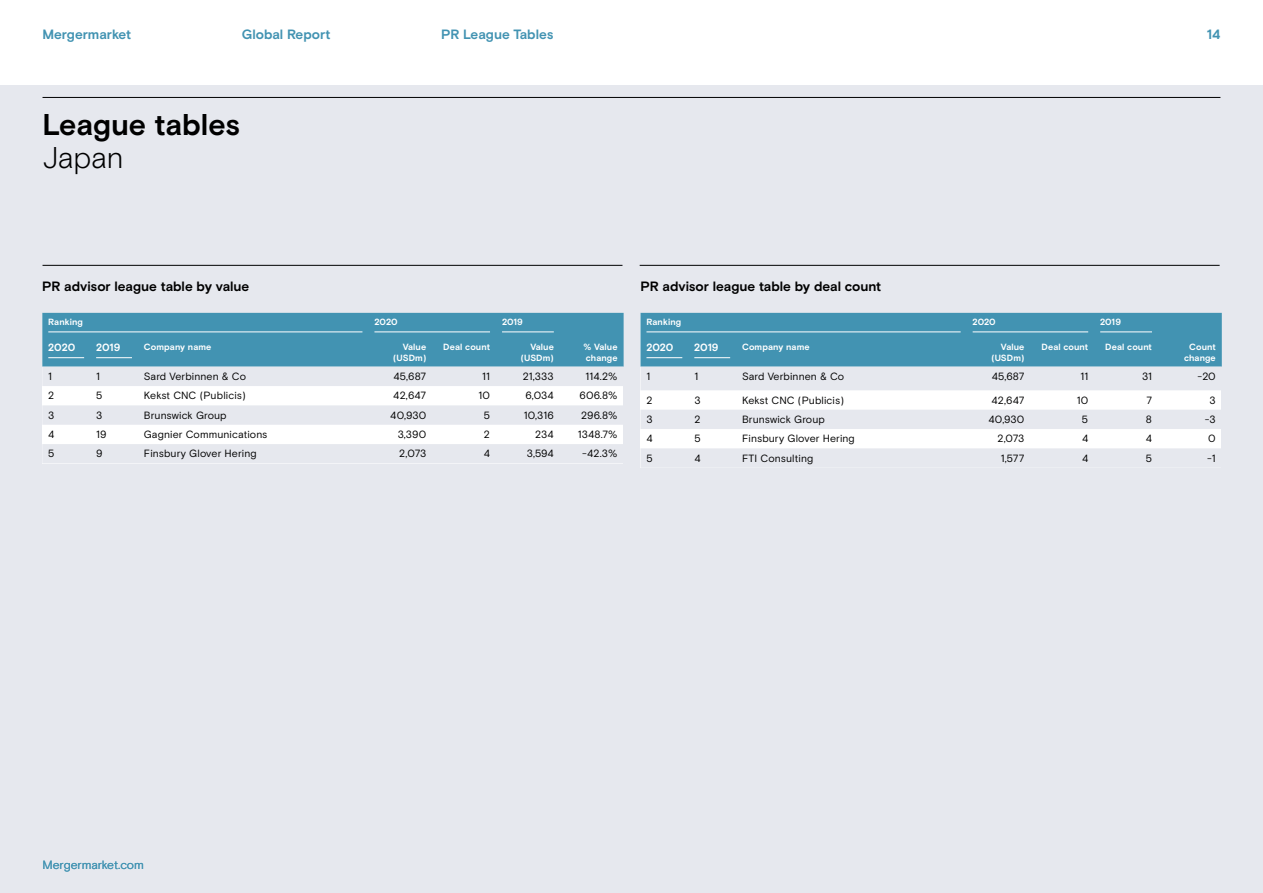
<style>
.page{position:relative;width:1263px;height:893px;background:#fff}
.page>*{position:absolute;margin:0;border:0;box-sizing:border-box;transform-origin:0 0}
.t1{font:700 30px "Basis Grotesque";letter-spacing:-.005em;color:#000}
.t2{font:300 30px "Basis Grotesque";letter-spacing:-.01em;color:#000}
.t3{font:700 13.5px "Basis Grotesque";color:#000}
.t4{font:700 13.5px "Basis Grotesque";color:#4293b2}
.t5{font:12px "Basis Grotesque";letter-spacing:-.01em;color:#4293b2}
.t6{font:10.5px "Basis Grotesque";letter-spacing:.015em;color:#000}
.t7{font:700 10.5px "Basis Grotesque";letter-spacing:-.02em;color:#fff}
.t8{font:700 9px/10.8px "Basis Grotesque";letter-spacing:.005em;color:#fff;text-align:right}
</style>
<div class="page">
<div style="left:0;top:85px;width:1263px;height:808px;background:#e6e8ee"></div>
<hr style="left:43px;top:97px;width:1177px;height:1px;background:#000">
<hr style="left:640px;top:265px;width:579px;height:1px;background:#000">
<hr style="left:43px;top:265px;width:579px;height:1px;background:#000">
<div style="left:640px;top:313px;width:582px;height:54px;background:#4293b2"></div>
<svg style="left:640px;top:367px;width:581px;height:101px"></svg>
<hr style="left:646px;top:331px;width:315px;height:1px;background:#fff">
<hr style="left:973px;top:331px;width:115px;height:1px;background:#fff">
<hr style="left:1100px;top:331px;width:52px;height:1px;background:#fff">
<hr style="left:646px;top:357px;width:36px;height:1px;background:#fff">
<hr style="left:694px;top:357px;width:36px;height:1px;background:#fff">
<div style="left:42px;top:313px;width:582px;height:54px;background:#4293b2"></div>
<svg style="left:42px;top:386px;width:581px;height:58px;fill:#fff"></svg>
<hr style="left:48px;top:331px;width:314px;height:1px;background:#fff">
<hr style="left:374px;top:331px;width:116px;height:1px;background:#fff">
<hr style="left:502px;top:331px;width:52px;height:1px;background:#fff">
<hr style="left:48px;top:357px;width:36px;height:1px;background:#fff">
<hr style="left:96px;top:357px;width:36px;height:1px;background:#fff">
<p class="t4" style="left:242px;top:27px;width:90px">Global Report</p>
<p class="t4" style="left:441px;top:27px;width:114px">PR League Tables</p>
<p class="t4" style="left:43px;top:27px;width:90px">Mergermarket</p>
<p class="t4" style="left:1207px;top:27px;width:15px">14</p>
<h1 class="t1" style="left:43px;top:107px;width:199px">League tables</h1>
<h1 class="t2" style="left:43px;top:140px;width:82px">Japan</h1>
<p class="t3" style="left:42px;top:279px;width:208px">PR advisor league table by value</p>
<p class="t3" style="left:640px;top:279px;width:242px">PR advisor league table by deal count</p>
<p class="t8" style="left:646px;top:316px;width:36px">Ranking</p>
<p class="t8" style="left:973px;top:316px;width:25px">2020</p>
<p class="t8" style="left:1100px;top:316px;width:22px">2019</p>
<p class="t7" style="left:646px;top:341px;width:29px">2020</p>
<p class="t7" style="left:694px;top:341px;width:26px">2019</p>
<p class="t8" style="left:742px;top:341px;width:69px">Company name</p>
<p class="t8" style="left:991px;top:341px;width:35px">Value (USDm)</p>
<p class="t8" style="left:1041px;top:341px;width:48px">Deal count</p>
<p class="t8" style="left:1105px;top:341px;width:48px">Deal count</p>
<p class="t8" style="left:1184px;top:341px;width:33px;text-align:center">Count change</p>
<p class="t6" style="left:646px;top:370px;width:5px">1</p>
<p class="t6" style="left:694px;top:370px;width:5px">1</p>
<p class="t6" style="left:742px;top:370px;width:104px">Sard Verbinnen &amp; Co</p>
<p class="t6" style="left:992px;top:370px;width:34px">45,687</p>
<p class="t6" style="left:1080px;top:370px;width:9px">11</p>
<p class="t6" style="left:1142px;top:370px;width:11px">31</p>
<p class="t6" style="left:1197px;top:370px;width:20px">-20</p>
<p class="t6" style="left:646px;top:394px;width:8px">2</p>
<p class="t6" style="left:694px;top:394px;width:8px">3</p>
<p class="t6" style="left:742px;top:394px;width:103px">Kekst CNC (Publicis)</p>
<p class="t6" style="left:991px;top:394px;width:34px">42,647</p>
<p class="t6" style="left:1077px;top:394px;width:13px">10</p>
<p class="t6" style="left:1146px;top:394px;width:7px">7</p>
<p class="t6" style="left:1209px;top:394px;width:8px">3</p>
<p class="t6" style="left:646px;top:413px;width:8px">3</p>
<p class="t6" style="left:694px;top:413px;width:8px">2</p>
<p class="t6" style="left:742px;top:413px;width:84px">Brunswick Group</p>
<p class="t6" style="left:988px;top:413px;width:37px">40,930</p>
<p class="t6" style="left:1082px;top:413px;width:8px">5</p>
<p class="t6" style="left:1146px;top:413px;width:8px">8</p>
<p class="t6" style="left:1205px;top:413px;width:13px">-3</p>
<p class="t6" style="left:646px;top:433px;width:8px">4</p>
<p class="t6" style="left:694px;top:433px;width:8px">5</p>
<p class="t6" style="left:742px;top:433px;width:114px">Finsbury Glover Hering</p>
<p class="t6" style="left:997px;top:433px;width:29px">2,073</p>
<p class="t6" style="left:1082px;top:433px;width:8px">4</p>
<p class="t6" style="left:1146px;top:433px;width:8px">4</p>
<p class="t6" style="left:1208px;top:433px;width:9px">0</p>
<p class="t6" style="left:646px;top:452px;width:8px">5</p>
<p class="t6" style="left:694px;top:452px;width:8px">4</p>
<p class="t6" style="left:742px;top:452px;width:73px">FTI Consulting</p>
<p class="t6" style="left:1001px;top:452px;width:25px">1,577</p>
<p class="t6" style="left:1082px;top:452px;width:8px">4</p>
<p class="t6" style="left:1146px;top:452px;width:8px">5</p>
<p class="t6" style="left:1207px;top:452px;width:10px">-1</p>
<p class="t8" style="left:48px;top:316px;width:36px">Ranking</p>
<p class="t8" style="left:374px;top:316px;width:25px">2020</p>
<p class="t8" style="left:502px;top:316px;width:22px">2019</p>
<p class="t7" style="left:48px;top:341px;width:29px">2020</p>
<p class="t7" style="left:96px;top:341px;width:26px">2019</p>
<p class="t8" style="left:144px;top:341px;width:69px">Company name</p>
<p class="t8" style="left:393px;top:341px;width:35px">Value (USDm)</p>
<p class="t8" style="left:443px;top:341px;width:48px">Deal count</p>
<p class="t8" style="left:521px;top:341px;width:35px">Value (USDm)</p>
<p class="t8" style="left:583px;top:341px;width:36px;text-align:left">% Value change</p>
<p class="t6" style="left:48px;top:370px;width:5px">1</p>
<p class="t6" style="left:96px;top:370px;width:5px">1</p>
<p class="t6" style="left:144px;top:370px;width:104px">Sard Verbinnen &amp; Co</p>
<p class="t6" style="left:393px;top:370px;width:34px">45,687</p>
<p class="t6" style="left:482px;top:370px;width:9px">11</p>
<p class="t6" style="left:523px;top:370px;width:33px">21,333</p>
<p class="t6" style="left:585px;top:370px;width:34px">114.2%</p>
<p class="t6" style="left:48px;top:390px;width:8px">2</p>
<p class="t6" style="left:96px;top:390px;width:8px">5</p>
<p class="t6" style="left:144px;top:390px;width:103px">Kekst CNC (Publicis)</p>
<p class="t6" style="left:393px;top:390px;width:34px">42,647</p>
<p class="t6" style="left:478px;top:390px;width:13px">10</p>
<p class="t6" style="left:526px;top:390px;width:30px">6,034</p>
<p class="t6" style="left:579px;top:390px;width:40px">606.8%</p>
<p class="t6" style="left:48px;top:409px;width:8px">3</p>
<p class="t6" style="left:96px;top:409px;width:8px">3</p>
<p class="t6" style="left:144px;top:409px;width:84px">Brunswick Group</p>
<p class="t6" style="left:390px;top:409px;width:37px">40,930</p>
<p class="t6" style="left:484px;top:409px;width:8px">5</p>
<p class="t6" style="left:524px;top:409px;width:31px">10,316</p>
<p class="t6" style="left:581px;top:409px;width:38px">296.8%</p>
<p class="t6" style="left:48px;top:428px;width:8px">4</p>
<p class="t6" style="left:96px;top:428px;width:12px">19</p>
<p class="t6" style="left:144px;top:428px;width:125px">Gagnier Communications</p>
<p class="t6" style="left:398px;top:428px;width:30px">3,390</p>
<p class="t6" style="left:484px;top:428px;width:8px">2</p>
<p class="t6" style="left:535px;top:428px;width:20px">234</p>
<p class="t6" style="left:578px;top:428px;width:41px">1348.7%</p>
<p class="t6" style="left:48px;top:448px;width:8px">5</p>
<p class="t6" style="left:96px;top:448px;width:8px">9</p>
<p class="t6" style="left:144px;top:448px;width:114px">Finsbury Glover Hering</p>
<p class="t6" style="left:399px;top:448px;width:29px">2,073</p>
<p class="t6" style="left:484px;top:448px;width:8px">4</p>
<p class="t6" style="left:527px;top:448px;width:28px">3,594</p>
<p class="t6" style="left:582px;top:448px;width:37px">-42.3%</p>
<p class="t5" style="left:43px;top:858px;width:103px">Mergermarket.com</p>
</div>
